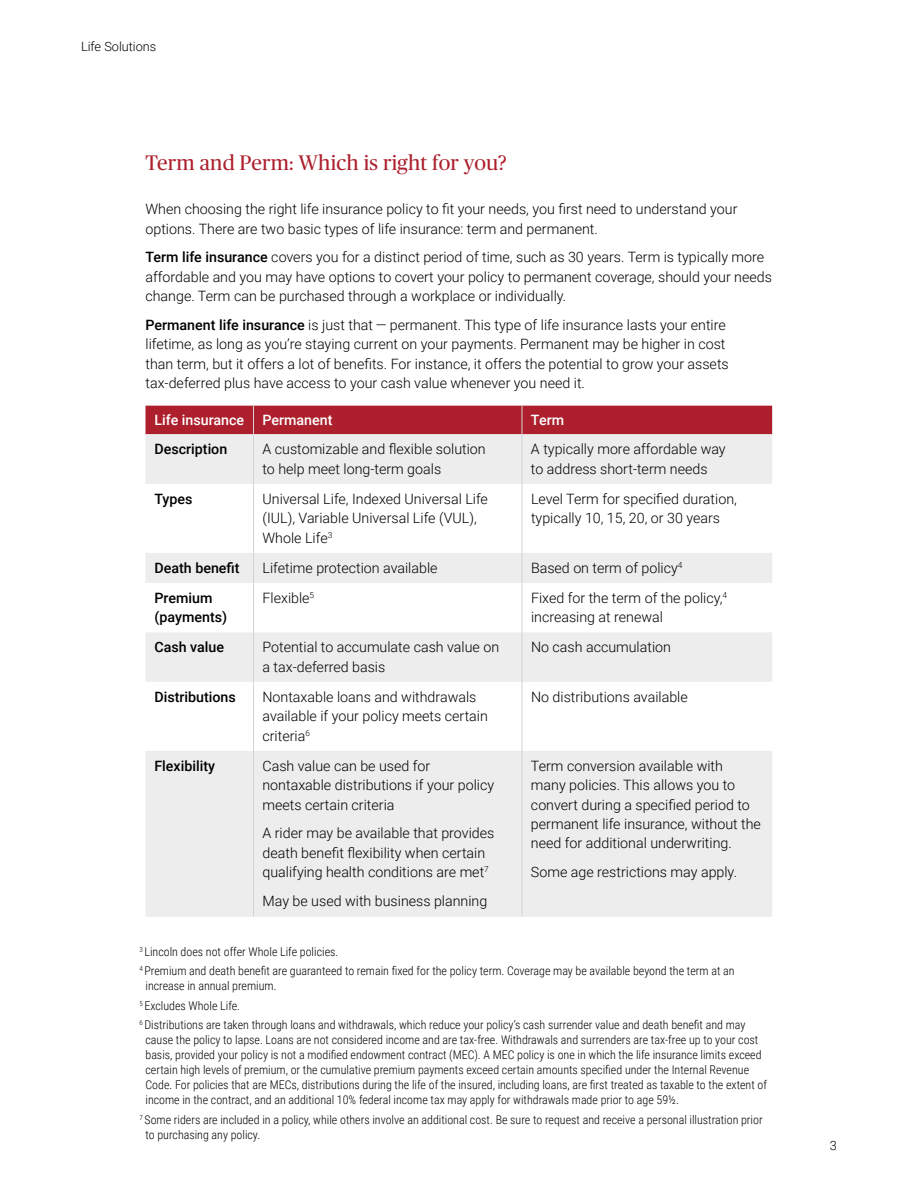
<style>
.page{position:relative;width:918px;height:1188px;background:#fff}
.page>*{position:absolute;margin:0;border:0;box-sizing:border-box;transform-origin:0 0}
.Subheader_1{font:21px "Publico Headline";letter-spacing:.01em;color:#ad1f2d}
.Table_-_Figures{font:300 14.25px/19.5px "Roboto";color:#000}
.Body_Copy{font:300 14.25px/19.5px "Roboto";color:#000}
.Table_-_Figures-2{font:500 14.25px/19.5px "Roboto";color:#000}
.Table_-_Headers{font:500 14.25px "Roboto";color:#fff}
.t1{font:300 12.75px "Roboto";color:#000}
.Footnotes{font:300 12px/15px "Roboto Condensed";color:#000}
.s1{font-weight:500}
</style>
<div class="page">
<svg style="left:146px;top:434px;width:626px;height:483px;fill:#ededee"></svg>
<div style="left:146px;top:406px;width:626px;height:28px;background:#ad1f2d"></div>
<hr style="left:253px;top:434px;width:1px;height:50px;background:#d1d3d4">
<hr style="left:522px;top:434px;width:1px;height:50px;background:#d1d3d4">
<hr style="left:253px;top:484px;width:1px;height:69px;background:#d1d3d4">
<hr style="left:522px;top:484px;width:1px;height:69px;background:#d1d3d4">
<hr style="left:253px;top:553px;width:1px;height:30px;background:#d1d3d4">
<hr style="left:522px;top:553px;width:1px;height:30px;background:#d1d3d4">
<hr style="left:253px;top:583px;width:1px;height:49px;background:#d1d3d4">
<hr style="left:522px;top:583px;width:1px;height:49px;background:#d1d3d4">
<hr style="left:253px;top:632px;width:1px;height:50px;background:#d1d3d4">
<hr style="left:522px;top:632px;width:1px;height:50px;background:#d1d3d4">
<hr style="left:253px;top:682px;width:1px;height:69px;background:#d1d3d4">
<hr style="left:522px;top:682px;width:1px;height:69px;background:#d1d3d4">
<hr style="left:253px;top:751px;width:1px;height:166px;background:#d1d3d4">
<hr style="left:522px;top:751px;width:1px;height:166px;background:#d1d3d4">
<p class="t1" style="left:81px;top:38px;width:77px">Life Solutions</p>
<h2 class="Subheader_1" style="left:146px;top:148px;width:363px">Term and Perm: Which is right for you?</h2>
<p class="Body_Copy" style="left:146px;top:199px;width:594px">When choosing the right life insurance policy to fit your needs, you first need to understand your options. There are two basic types of life insurance: term and permanent.</p>
<p class="Body_Copy" style="left:146px;top:247px;width:628px"><span class="s1">Term life insurance</span> covers you for a distinct period of time, such as 30 years. Term is typically more affordable and you may have options to covert your policy to permanent coverage, should your needs change. Term can be purchased through a workplace or individually.</p>
<p class="Body_Copy" style="left:146px;top:314px;width:585px"><span class="s1">Permanent life insurance</span> is just that — permanent. This type of life insurance lasts your entire lifetime, as long as you’re staying current on your payments. Permanent may be higher in cost than term, but it offers a lot of benefits. For instance, it offers the potential to grow your assets tax-deferred plus have access to your cash value whenever you need it.</p>
<p class="Table_-_Headers" style="left:154px;top:410px;width:91px">Life insurance</p>
<p class="Table_-_Headers" style="left:263px;top:410px;width:72px">Permanent</p>
<p class="Table_-_Headers" style="left:531px;top:410px;width:35px">Term</p>
<p class="Table_-_Figures-2" style="left:154px;top:439px;width:74px">Description</p>
<p class="Table_-_Figures" style="left:263px;top:439px;width:225px">A customizable and flexible solution to help meet long-term goals</p>
<p class="Table_-_Figures" style="left:531px;top:439px;width:196px">A typically more affordable way to address short-term needs</p>
<p class="Table_-_Figures-2" style="left:154px;top:488px;width:40px">Types</p>
<p class="Table_-_Figures" style="left:263px;top:488px;width:227px">Universal Life, Indexed Universal Life (IUL), Variable Universal Life (VUL),<br>Whole Life<sup>3</sup></p>
<p class="Table_-_Figures" style="left:531px;top:488px;width:207px">Level Term for specified duration, typically 10, 15, 20, or 30 years</p>
<p class="Table_-_Figures-2" style="left:155px;top:557px;width:87px">Death benefit</p>
<p class="Table_-_Figures" style="left:263px;top:557px;width:177px">Lifetime protection available</p>
<p class="Table_-_Figures" style="left:531px;top:557px;width:153px">Based on term of policy<sup>4</sup></p>
<p class="Table_-_Figures-2" style="left:154px;top:587px;width:74px">Premium (payments)</p>
<p class="Table_-_Figures" style="left:263px;top:587px;width:53px">Flexible<sup>5</sup></p>
<p class="Table_-_Figures" style="left:531px;top:587px;width:198px">Fixed for the term of the policy,<sup>4 </sup>increasing at renewal</p>
<p class="Table_-_Figures-2" style="left:155px;top:637px;width:71px">Cash value</p>
<p class="Table_-_Figures" style="left:263px;top:637px;width:238px">Potential to accumulate cash value on a tax-deferred basis</p>
<p class="Table_-_Figures" style="left:531px;top:637px;width:142px">No cash accumulation</p>
<p class="Table_-_Figures-2" style="left:155px;top:686px;width:83px">Distributions</p>
<p class="Table_-_Figures" style="left:263px;top:686px;width:227px">Nontaxable loans and withdrawals available if your policy meets certain criteria<sup>6</sup></p>
<p class="Table_-_Figures" style="left:531px;top:686px;width:158px">No distributions available</p>
<p class="Table_-_Figures-2" style="left:155px;top:755px;width:62px">Flexibility</p>
<p class="Table_-_Figures" style="left:263px;top:755px;width:233px">Cash value can be used for nontaxable distributions if your policy meets certain criteria</p>
<p class="Table_-_Figures" style="left:263px;top:823px;width:233px">A rider may be available that provides death benefit flexibility when certain qualifying health conditions are met<sup>7</sup></p>
<p class="Table_-_Figures" style="left:262px;top:890px;width:226px">May be used with business planning</p>
<p class="Table_-_Figures" style="left:531px;top:755px;width:232px">Term conversion available with many policies. This allows you to convert during a specified period to permanent life insurance, without the need for additional underwriting.</p>
<p class="Table_-_Figures" style="left:531px;top:862px;width:208px">Some age restrictions may apply.</p>
<p class="Footnotes" style="left:140px;top:943px;width:200px"><sup>3</sup> Lincoln does not offer Whole Life policies.</p>
<p class="Footnotes" style="left:146px;top:963px;width:591px;text-indent:-6px"><sup>4</sup> Premium and death benefit are guaranteed to remain fixed for the policy term. Coverage may be available beyond the term at an increase in annual premium.</p>
<p class="Footnotes" style="left:140px;top:997px;width:102px"><sup>5</sup> Excludes Whole Life.</p>
<p class="Footnotes" style="left:146px;top:1017px;width:623px;text-indent:-6px"><sup>6</sup> Distributions are taken through loans and withdrawals, which reduce your policy’s cash surrender value and death benefit and may cause the policy to lapse. Loans are not considered income and are tax-free. Withdrawals and surrenders are tax-free up to your cost basis, provided your policy is not a modified endowment contract (MEC). A MEC policy is one in which the life insurance limits exceed certain high levels of premium, or the cumulative premium payments exceed certain amounts specified under the Internal Revenue Code. For policies that are MECs, distributions during the life of the insured, including loans, are first treated as taxable to the extent of income in the contract, and an additional 10% federal income tax may apply for withdrawals made prior to age 59½.</p>
<p class="Footnotes" style="left:146px;top:1111px;width:619px;text-indent:-6px"><sup>7</sup> Some riders are included in a policy, while others involve an additional cost. Be sure to request and receive a personal illustration prior to purchasing any policy.</p>
<p class="t1" style="left:830px;top:1136px;width:9px">3</p>
</div>
